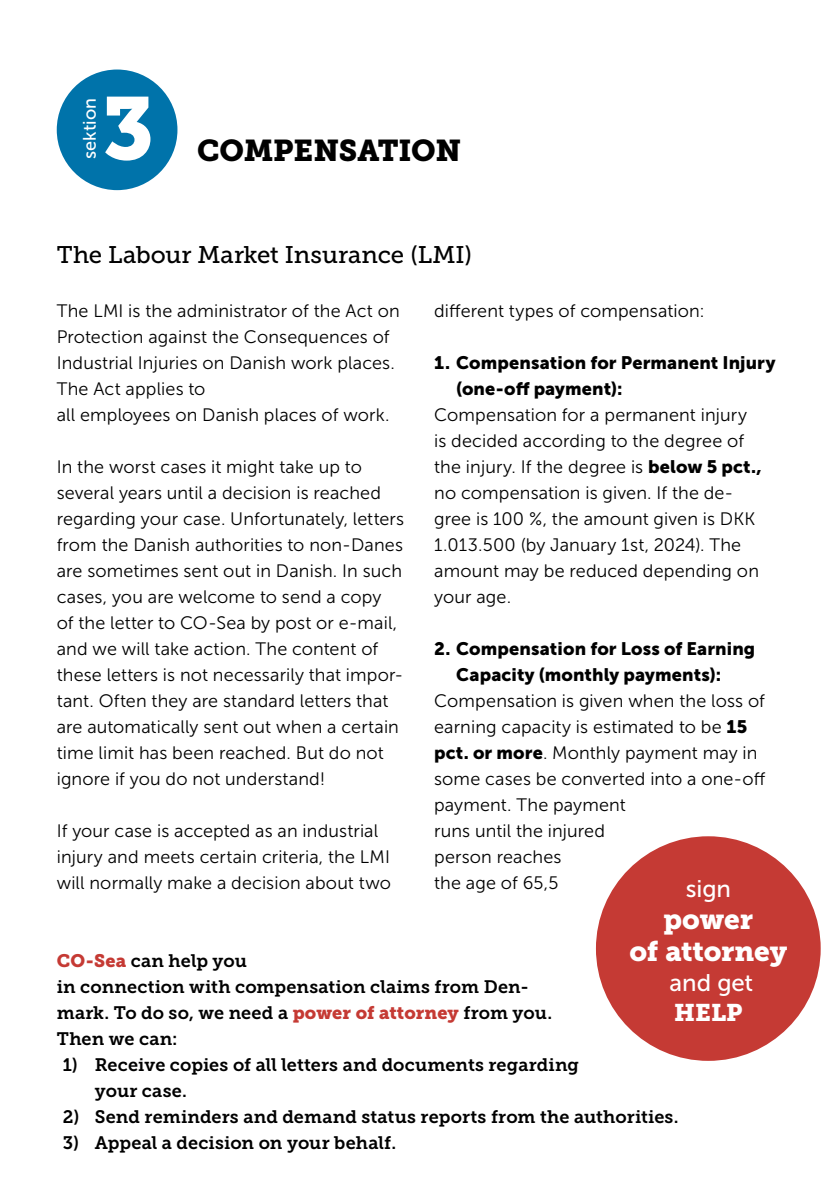
<style>
.page{position:relative;width:840px;height:1191px;background:#fff}
.page>*{position:absolute;margin:0;border:0;box-sizing:border-box;transform-origin:0 0}
.Sektionsnummer{font:88px "Museo Slab 900";color:#fff}
.Overskrift_kapitel{font:30px "Museo Slab 900";letter-spacing:-.01em;color:#000}
.Udraab_white{font:28px/32px "Museo Slab 900";letter-spacing:-.005em;color:#fff;text-align:center}
.Overskrift_Afsnit{font:24px "Museo Slab 500";color:#000}
.Udraab_white-2{font:24px "Museo Sans 500";letter-spacing:-.005em;color:#fff}
.Udraab_white-3{font:24px "Museo Slab 900";color:#fff}
.Brød_HH{font:18px/26px "Museo Sans 300";letter-spacing:.005em;color:#000}
.Info_tekst_fremhævet{font:18px/26px "Museo Slab 700";letter-spacing:.005em;color:#000}
.m-rub{font:18px/26px "Museo Sans 900";letter-spacing:.005em;color:#000}
.Brød_HH-2{font:18px/26px "Museo Sans 900";letter-spacing:.005em;color:#000}
.Sektion_tekst{font:18px "Museo Sans 500";letter-spacing:.01em;color:#fff}
.s1{font-family:"Museo Sans 900"}
.s2{font-family:"Museo Slab 900";color:#c53a34}
</style>
<div class="page">
<div style="left:57px;top:70px;width:120px;height:120px;background:#0073aa;border-radius:50%"></div>
<div style="left:595px;top:836px;width:225px;height:224px;background:#c53a34;border-radius:50%"></div>
<p class="Sektion_tekst" style="left:80px;top:159px;width:63px;rotate:-90deg">sektion</p>
<p class="Sektionsnummer" style="left:102px;top:78px;width:54px">3</p>
<p class="Overskrift_kapitel" style="left:197px;top:133px;width:265px">COMPENSATION</p>
<p class="Overskrift_Afsnit" style="left:57px;top:241px;width:416px">The Labour Market Insurance (LMI)</p>
<p class="Brød_HH" style="left:57px;top:298px;width:344px">The LMI is the administrator of the Act on Protection against the Consequences of Industrial Injuries on Danish work places.<br>The Act applies to</p>
<p class="Brød_HH" style="left:57px;top:402px;width:334px">all employees on Danish places of work.</p>
<p class="Brød_HH" style="left:57px;top:454px;width:349px">In the worst cases it might take up to several years until a decision is reached regarding your case. Unfortunately, letters from the Danish authorities to non-Danes are sometimes sent out in Danish. In such cases, you are welcome to send a copy<br>of the letter to CO-Sea by post or e-mail, and we will take action. The content of these letters is not necessarily that impor&shy;tant. Often they are standard letters that are automatically sent out when a certain time limit has been reached. But do not ignore if you do not understand!</p>
<p class="Brød_HH" style="left:57px;top:818px;width:335px">If your case is accepted as an industrial injury and meets certain criteria, the LMI will normally make a decision about two</p>
<p class="Brød_HH" style="left:434px;top:298px;width:272px">different types of compensation:</p>
<p class="Brød_HH-2" style="left:456px;top:349px;width:320px;text-indent:-22px">1. Compensation for Permanent Injury (one-off payment):</p>
<p class="Brød_HH" style="left:434px;top:402px;width:329px">Compensation for a permanent injury is decided according to the degree of the injury. If the degree is <span class="s1">below 5 pct., </span>no compensation is given. If the de&shy;gree is 100 %, the amount given is DKK 1.013.500 (by January 1st, 2024). The amount may be reduced depending on your age.</p>
<p class="m-rub" style="left:456px;top:635px;width:300px;text-indent:-22px">2. Compensation for Loss of Earning<br>Capacity (monthly payments):</p>
<p class="Brød_HH" style="left:434px;top:688px;width:332px">Compensation is given when the loss of earning capacity is estimated to be <span class="s1">15 pct. or more</span>. Monthly payment may in some cases be converted into a one-off payment. The payment<br>runs until the injured<br>person reaches<br>the age of 65,5</p>
<p class="Udraab_white-2" style="left:685px;top:875px;width:47px">sign</p>
<p class="Udraab_white" style="left:629px;top:903px;width:159px">power<br>of attorney</p>
<p class="Udraab_white-2" style="left:669px;top:969px;width:85px">and get</p>
<p class="Udraab_white-3" style="left:673px;top:998px;width:70px">HELP</p>
<p class="Info_tekst_fremhævet" style="left:57px;top:948px;width:192px"><span class="s2">CO-Sea</span> can help you</p>
<p class="Info_tekst_fremhævet" style="left:57px;top:974px;width:497px">in connection with compensation claims from Den&shy;mark. To do so, we need a <span class="s2">power of attorney</span> from you.</p>
<p class="Info_tekst_fremhævet" style="left:57px;top:1026px;width:122px">Then we can:</p>
<p class="Info_tekst_fremhævet" style="left:95px;top:1052px;width:485px;text-indent:-32px">1) Receive copies of all letters and documents regarding your case.</p>
<p class="Info_tekst_fremhævet" style="left:63px;top:1104px;width:617px">2) Send reminders and demand status reports from the authorities.</p>
<p class="Info_tekst_fremhævet" style="left:63px;top:1130px;width:335px">3) Appeal a decision on your behalf.</p>
</div>
